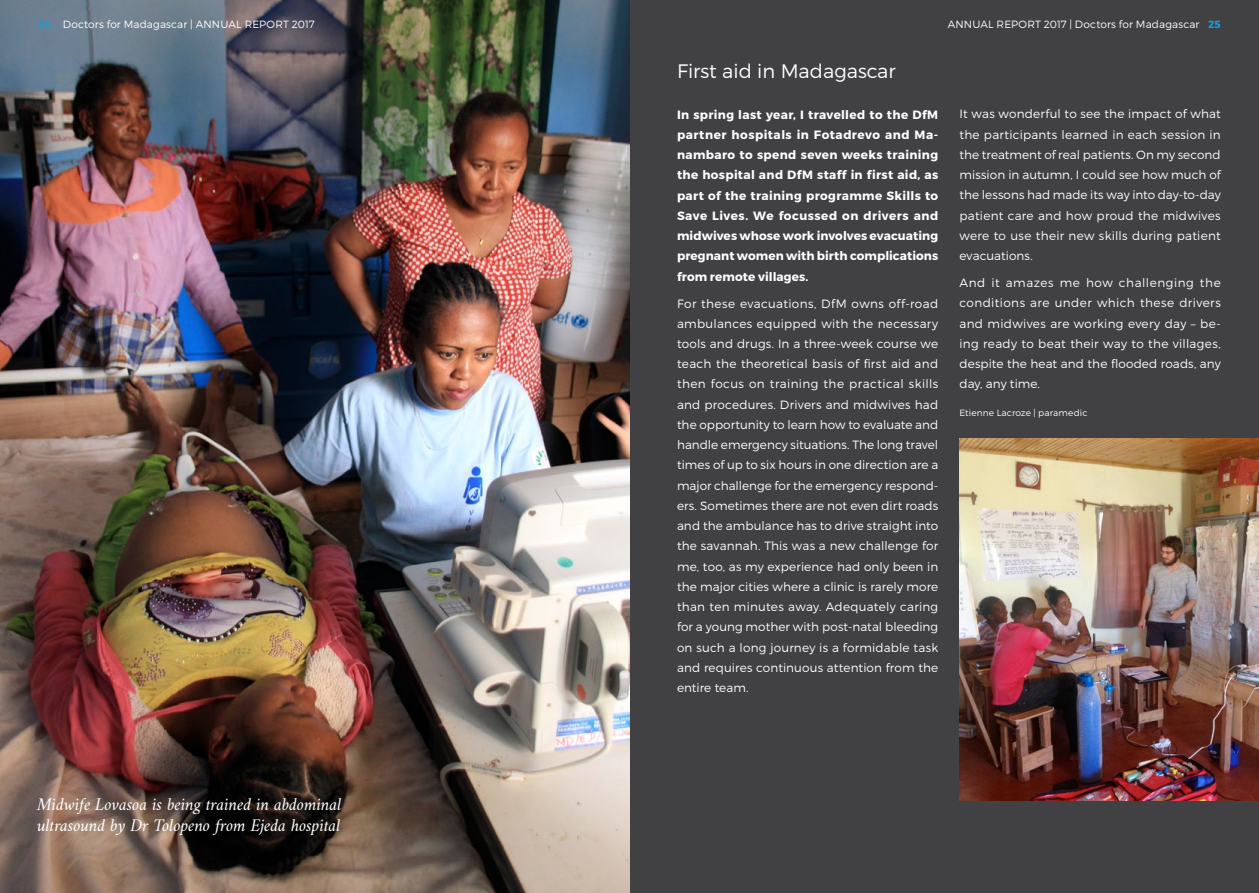
<style>
.page{position:relative;width:1259px;height:893px;background:#fff}
.page>*{position:absolute;margin:0;border:0;box-sizing:border-box;transform-origin:0 0}
.t1{font:300 19.5px "Montserrat";color:#fff}
.t2{font:italic 18px/21.6px "Amiri";letter-spacing:-.01em;color:#fff}
.t3{font:300 12px/20.2px "Montserrat";letter-spacing:.015em;color:#fff;text-align:justify}
.t4{font:700 12px/20.2px "Montserrat";letter-spacing:.005em;color:#fff;text-align:justify}
.t5{font:300 10.5px "Montserrat";letter-spacing:.015em;color:#fff}
.t6{font:300 9px "Montserrat";letter-spacing:.015em;color:#fff}
.s1{font-weight:700;color:#1c9ad6}
</style>
<div class="page">
<img style="left:0;top:0;width:629px;height:893px">
<div style="left:630px;top:0;width:629px;height:893px;background:#414042"></div>
<img style="left:959px;top:439px;width:300px;height:361px">
<p class="t5" style="left:38px;top:18px;width:278px"><span class="s1">24</span> Doctors for Madagascar | Annual Report 2017</p>
<p class="t5" style="left:947px;top:18px;width:274px">Annual Report 2017 | Doctors for Madagascar <span class="s1">25</span></p>
<h2 class="t2" style="left:37px;top:793px;width:306px">Midwife Lovasoa is being trained in abdominal ultrasound by Dr Tolopeno from Ejeda hospital</h2>
<h1 class="t1" style="left:677px;top:59px;width:220px">First aid in Madagascar</h1>
<p class="t4" style="left:677px;top:104px;width:263px">In spring last year, I travelled to the DfM partner hospitals in Fotadrevo and Ma&shy;nambaro to spend seven weeks training the hospital and DfM staff in first aid, as part of the training programme Skills to Save Lives. We focussed on drivers and midwives whose work involves evacuating pregnant women with birth complications from remote villages.</p>
<p class="t3" style="left:677px;top:293px;width:263px">For these evacuations, DfM owns off-road ambulances equipped with the necessary tools and drugs. In a three-week course we teach the theoretical basis of first aid and then focus on training the practical skills and procedures. Drivers and midwives had the opportunity to learn how to evaluate and handle emergency situations. The long travel times of up to six hours in one direction are a major challenge for the emergency respond&shy;ers. Sometimes there are not even dirt roads and the ambulance has to drive straight into the savannah. This was a new challenge for me, too, as my experience had only been in the major cities where a clinic is rarely more than ten minutes away. Adequately caring for a young mother with post-natal bleeding on such a long journey is a formidable task and requires continuous attention from the entire team.</p>
<p class="t3" style="left:959px;top:104px;width:263px">It was wonderful to see the impact of what the participants learned in each session in the treatment of real patients. On my second mission in autumn, I could see how much of the lessons had made its way into day-to-day patient care and how proud the midwives were to use their new skills during patient evacuations.</p>
<p class="t3" style="left:959px;top:272px;width:263px">And it amazes me how challenging the conditions are under which these drivers and midwives are working every day – be&shy;ing ready to beat their way to the villages, despite the heat and the flooded roads, any day, any time.</p>
<p class="t6" style="left:959px;top:407px;width:129px">Etienne Lacroze | paramedic</p>
</div>
